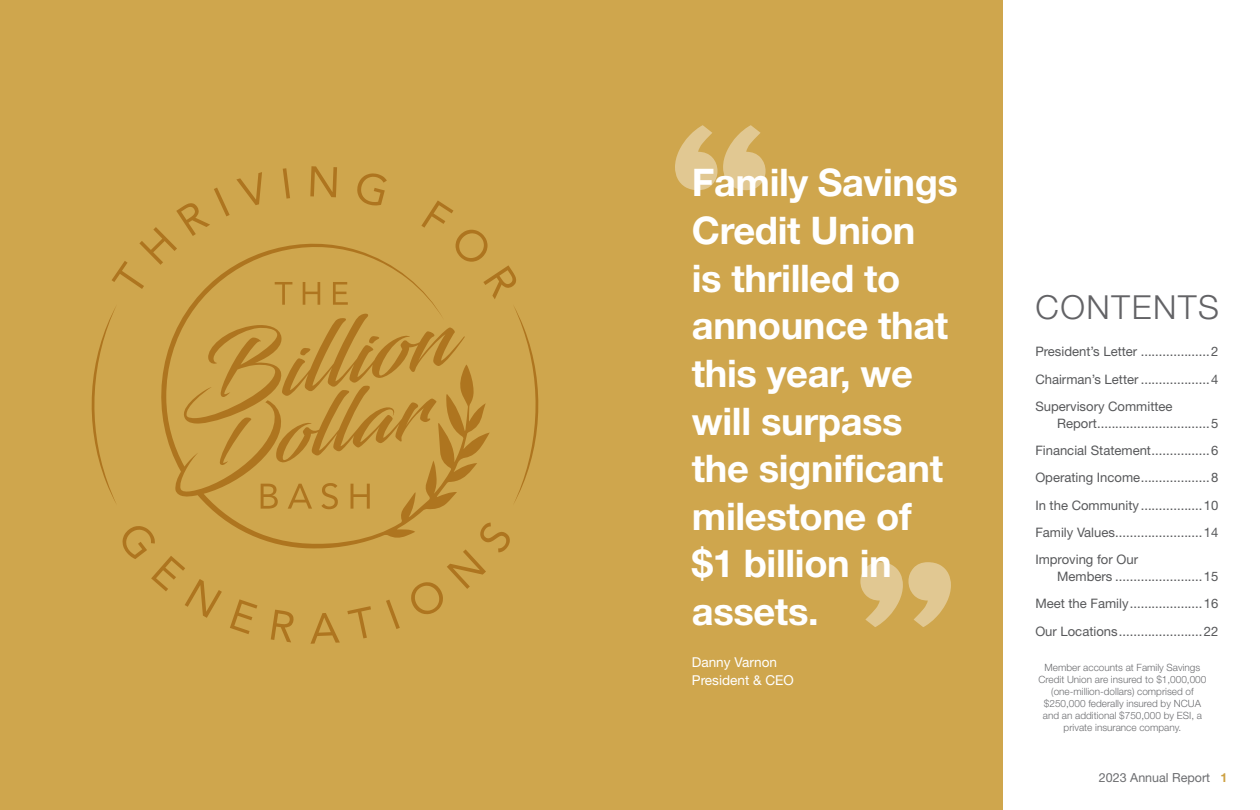
<style>
.page{position:relative;width:1260px;height:810px;background:#fff}
.page>*{position:absolute;margin:0;border:0;box-sizing:border-box;transform-origin:0 0}
.t1{font:700 38.12px/47.6px "Helvetica Neue LT Std";letter-spacing:-.01em;color:#fff}
.t2{font:300 33.12px "Helvetica Neue LT Std";letter-spacing:.05em;color:#636366}
.t3{font:13.62px/17.6px "Helvetica Neue LT Std";color:#fff}
.t4{font:13.12px/16.6px "Helvetica Neue LT Std";color:#57585a}
.t5{font:12.5px "Helvetica Neue LT Std";color:#6c6d70}
.t6{font:300 10px/12px "Helvetica Neue LT Std";color:#6c6d70;text-align:center}
.s1{font-weight:700;color:#cda143}
</style>
<div class="page">
<div style="left:0;top:0;width:1003px;height:810px;background:#cfa64d"></div>
<svg style="left:211px;top:509px;width:279px;height:40px"></svg>
<svg style="left:122px;top:526px;width:100px;height:92px"></svg>
<svg style="left:230px;top:599px;width:27px;height:35px"></svg>
<svg style="left:271px;top:610px;width:23px;height:32px"></svg>
<svg style="left:310px;top:613px;width:30px;height:31px"></svg>
<svg style="left:347px;top:606px;width:24px;height:32px"></svg>
<svg style="left:386px;top:600px;width:14px;height:29px"></svg>
<svg style="left:411px;top:523px;width:99px;height:91px"></svg>
<svg style="left:91px;top:166px;width:448px;height:343px"></svg>
<svg style="left:675px;top:125px;width:91px;height:65px"></svg>
<svg style="left:860px;top:562px;width:91px;height:65px"></svg>
<p class="t1" style="left:692px;top:158px;width:268px">Family Savings<br>Credit Union<br>is thrilled to announce that this year, we will surpass the significant milestone of $1 billion in assets.</p>
<p class="t3" style="left:692px;top:653px;width:104px">Danny Varnon<br>President &amp; CEO</p>
<p class="t2" style="left:1035px;top:287px;width:185px">CONTENTS</p>
<p class="t4" style="left:1035px;top:343px;width:185px">President’s Letter ...................2</p>
<p class="t4" style="left:1035px;top:371px;width:185px">Chairman’s Letter ...................4</p>
<p class="t4" style="left:1057px;top:398px;width:163px;text-indent:-22px">Supervisory Committee<br>Report...............................5</p>
<p class="t4" style="left:1035px;top:442px;width:185px">Financial Statement................6</p>
<p class="t4" style="left:1035px;top:469px;width:185px">Operating Income...................8</p>
<p class="t4" style="left:1035px;top:497px;width:185px">In the Community .................10</p>
<p class="t4" style="left:1035px;top:524px;width:185px">Family Values........................14</p>
<p class="t4" style="left:1057px;top:551px;width:163px;text-indent:-22px">Improving for Our<br>Members ........................15</p>
<p class="t4" style="left:1035px;top:595px;width:185px">Meet the Family....................16</p>
<p class="t4" style="left:1035px;top:623px;width:185px">Our Locations.......................22</p>
<p class="t6" style="left:1039px;top:661px;width:169px">Member accounts at Family Savings Credit Union are insured to $1,000,000 (one-million-dollars) comprised of $250,000 federally insured by NCUA and an additional $750,000 by ESI, a private insurance company.</p>
<p class="t5" style="left:1099px;top:770px;width:130px">2023 Annual Report <span class="s1">1</span></p>
</div>
